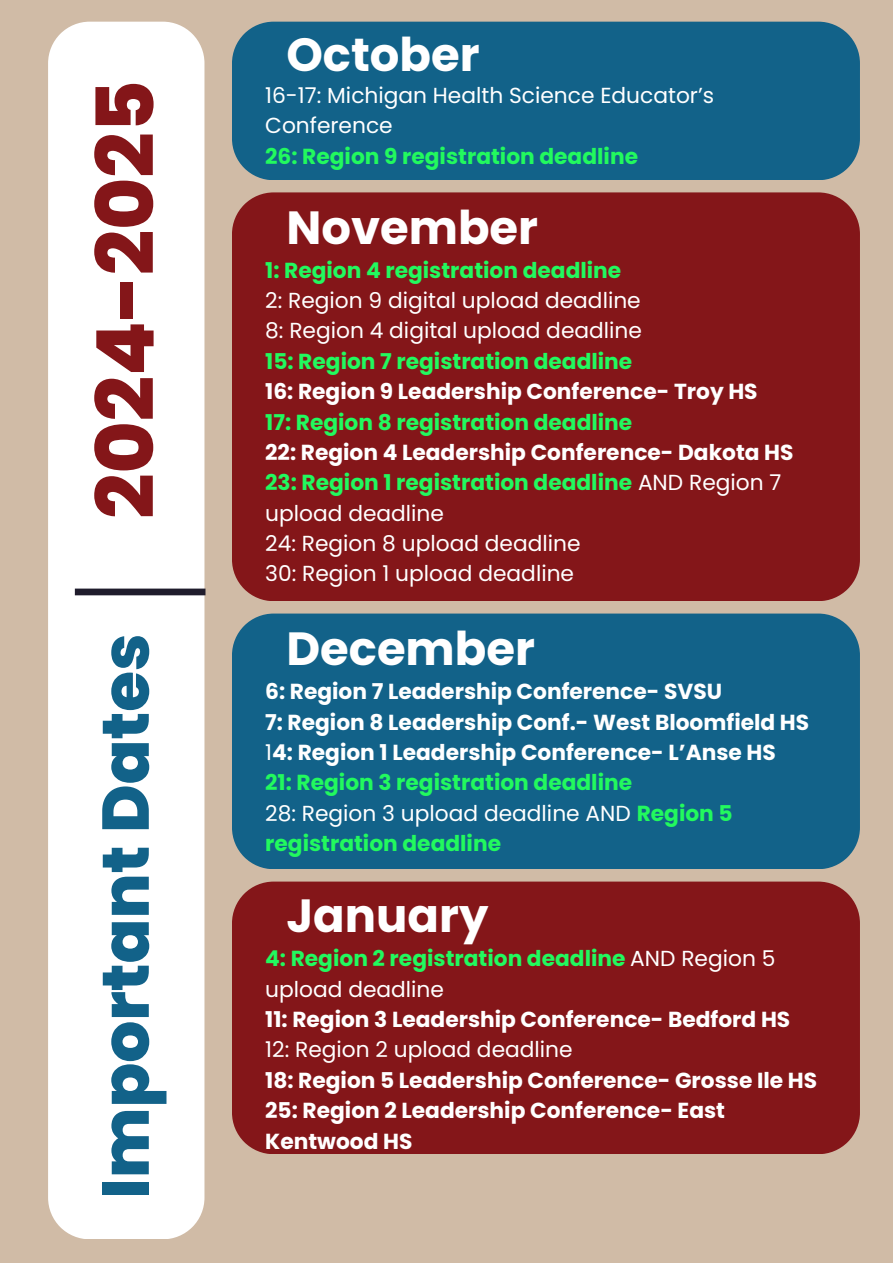
<style>
.page{position:relative;width:893px;height:1263px;background:#d0bba6}
.page>*{position:absolute;margin:0;border:0;box-sizing:border-box;transform-origin:0 0}
.t1{font:800 79.5px "Poppins";color:#841619}
.t2{font:800 66px "Poppins";color:#126289}
.t3{font:700 46.5px "Poppins";color:#fff}
.t4{font:700 21.75px/30.4px "Poppins";color:#fff}
.t5{font:700 21.75px/30.4px "Poppins";color:#22f95e}
.t6{font:21.75px/30.4px "Poppins";color:#fff}
.s1{font-weight:400;color:#fff}
.s2{font-weight:400}
.s3{font-weight:700;color:#22f95e}
</style>
<div class="page">
<div style="left:232px;top:613px;width:628px;height:256px;background:#126289"></div>
<div style="left:232px;top:881px;width:628px;height:273px;background:#841619"></div>
<div style="left:48px;top:22px;width:156px;height:1217px;background:#fff"></div>
<div style="left:75px;top:589px;width:130px;height:6px;background:#1f1c2c"></div>
<div style="left:232px;top:22px;width:628px;height:158px;background:#126289"></div>
<div style="left:232px;top:192px;width:627px;height:409px;background:#841619"></div>
<h2 class="t1" style="left:70px;top:519px;width:440px;rotate:-90deg">2024-2025</h2>
<h1 class="t2" style="left:79px;top:1198px;width:566px;rotate:-90deg">Important Dates</h1>
<h3 class="t3" style="left:286px;top:22px;width:195px">October</h3>
<p class="t6" style="left:265px;top:80px;width:450px">16-17: Michigan Health Science Educator’s<br>Conference</p>
<p class="t5" style="left:265px;top:141px;width:374px">26: Region 9 registration deadline</p>
<h3 class="t3" style="left:286px;top:195px;width:253px">November</h3>
<p class="t5" style="left:265px;top:255px;width:357px">1: Region 4 registration deadline</p>
<p class="t6" style="left:265px;top:285px;width:377px">2: Region 9 digital upload deadline</p>
<p class="t6" style="left:265px;top:316px;width:378px">8: Region 4 digital upload deadline</p>
<p class="t5" style="left:265px;top:346px;width:369px">15: Region 7 registration deadline</p>
<p class="t4" style="left:265px;top:376px;width:494px">16: Region 9 Leadership Conference- Troy HS</p>
<p class="t5" style="left:265px;top:407px;width:368px">17: Region 8 registration deadline</p>
<p class="t4" style="left:265px;top:437px;width:530px">22: Region 4 Leadership Conference- Dakota HS</p>
<p class="t5" style="left:265px;top:467px;width:518px">23: Region 1 registration deadline <span class="s1">AND Region 7 upload deadline</span></p>
<p class="t6" style="left:265px;top:528px;width:317px">24: Region 8 upload deadline</p>
<p class="t6" style="left:265px;top:559px;width:310px">30: Region 1 upload deadline</p>
<h3 class="t3" style="left:286px;top:616px;width:250px">December</h3>
<p class="t4" style="left:265px;top:676px;width:458px">6: Region 7 Leadership Conference- SVSU</p>
<p class="t4" style="left:265px;top:707px;width:545px">7: Region 8 Leadership Conf.- West Bloomfield HS</p>
<p class="t4" style="left:265px;top:737px;width:512px"><span class="s2">1</span>4: Region 1 Leadership Conference- L’Anse HS</p>
<p class="t5" style="left:265px;top:767px;width:368px">21: Region 3 registration deadline</p>
<p class="t6" style="left:265px;top:798px;width:469px">28: Region 3 upload deadline AND <span class="s3">Region 5 registration deadline</span></p>
<h3 class="t3" style="left:286px;top:883px;width:203px">January</h3>
<p class="t5" style="left:265px;top:943px;width:512px">4: Region 2 registration deadline <span class="s1">AND Region 5 upload deadline</span></p>
<p class="t4" style="left:265px;top:1004px;width:526px">11: Region 3 Leadership Conference- Bedford HS</p>
<p class="t6" style="left:265px;top:1034px;width:309px">12: Region 2 upload deadline</p>
<p class="t4" style="left:265px;top:1065px;width:553px">18: Region 5 Leadership Conference- Grosse Ile HS</p>
<p class="t4" style="left:265px;top:1095px;width:461px">25: Region 2 Leadership Conference- East<br>Kentwood HS</p>
</div>
